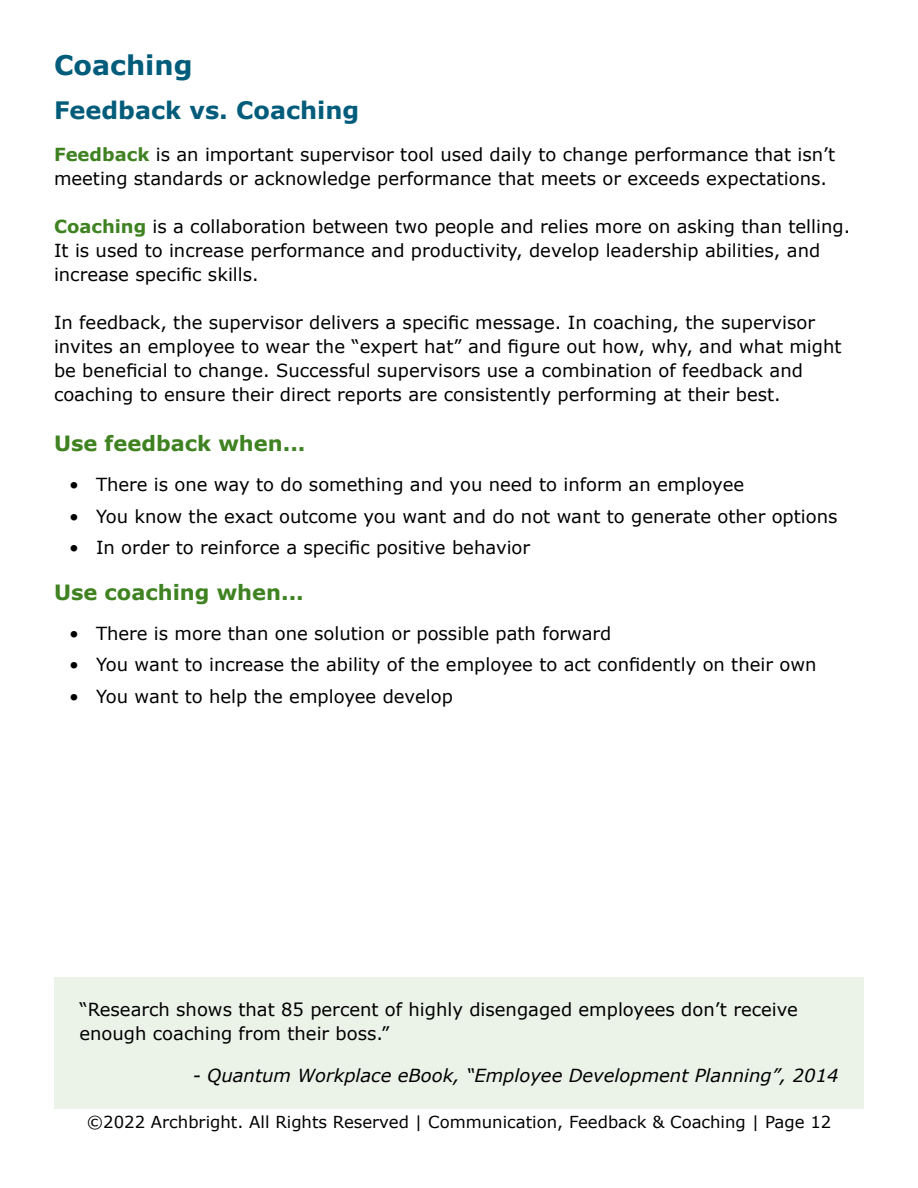
<style>
.page{position:relative;width:918px;height:1188px;background:#fff}
.page>*{position:absolute;margin:0;border:0;box-sizing:border-box;transform-origin:0 0}
.t1{font:700 27px "Verdana";color:#005c7a}
.t2{font:700 24px "Verdana";color:#005c7a}
.t3{font:700 21px "Verdana";color:#3f8221}
.t4{font:18px/24px "Verdana";color:#000}
.t5{font:italic 18px "Verdana";color:#000}
.t6{font:16.5px "Verdana";color:#000}
.s1{font-weight:700;color:#3f8221}
</style>
<div class="page">
<div style="left:54px;top:977px;width:810px;height:132px;background:#ebf2e8"></div>
<h1 class="t1" style="left:54px;top:46px;width:140px">Coaching</h1>
<h2 class="t2" style="left:54px;top:93px;width:307px">Feedback vs. Coaching</h2>
<p class="t4" style="left:54px;top:142px;width:783px"><span class="s1">Feedback</span> is an important supervisor tool used daily to change performance that isn’t meeting standards or acknowledge performance that meets or exceeds expectations.</p>
<p class="t4" style="left:54px;top:214px;width:798px"><span class="s1">Coaching</span> is a collaboration between two people and relies more on asking than telling.<br>It is used to increase performance and productivity, develop leadership abilities, and increase specific skills.</p>
<p class="t4" style="left:54px;top:310px;width:789px">In feedback, the supervisor delivers a specific message. In coaching, the supervisor invites an employee to wear the “expert hat” and figure out how, why, and what might be beneficial to change. Successful supervisors use a combination of feedback and coaching to ensure their direct reports are consistently performing at their best.</p>
<p class="t3" style="left:54px;top:429px;width:253px">Use feedback when...</p>
<p class="t4" style="left:69px;top:473px;width:677px">• There is one way to do something and you need to inform an employee</p>
<p class="t4" style="left:69px;top:504px;width:770px">• You know the exact outcome you want and do not want to generate other options</p>
<p class="t4" style="left:69px;top:536px;width:463px">• In order to reinforce a specific positive behavior</p>
<p class="t3" style="left:54px;top:577px;width:251px">Use coaching when...</p>
<p class="t4" style="left:69px;top:621px;width:544px">• There is more than one solution or possible path forward</p>
<p class="t4" style="left:69px;top:653px;width:749px">• You want to increase the ability of the employee to act confidently on their own</p>
<p class="t4" style="left:69px;top:684px;width:385px">• You want to help the employee develop</p>
<p class="t4" style="left:80px;top:998px;width:720px">“Research shows that 85 percent of highly disengaged employees don’t receive enough coaching from their boss.”</p>
<p class="t5" style="left:193px;top:1063px;width:647px">- Quantum Workplace eBook, “Employee Development Planning”, 2014</p>
<p class="t4" style="left:79px;top:1006px;width:640px">“You can never conquer the mountain. You can only conquer yourself.”</p>
<p class="t6" style="left:87px;top:1111px;width:746px">©2022 Archbright. All Rights Reserved | Communication, Feedback &amp; Coaching | Page 12</p>
</div>
